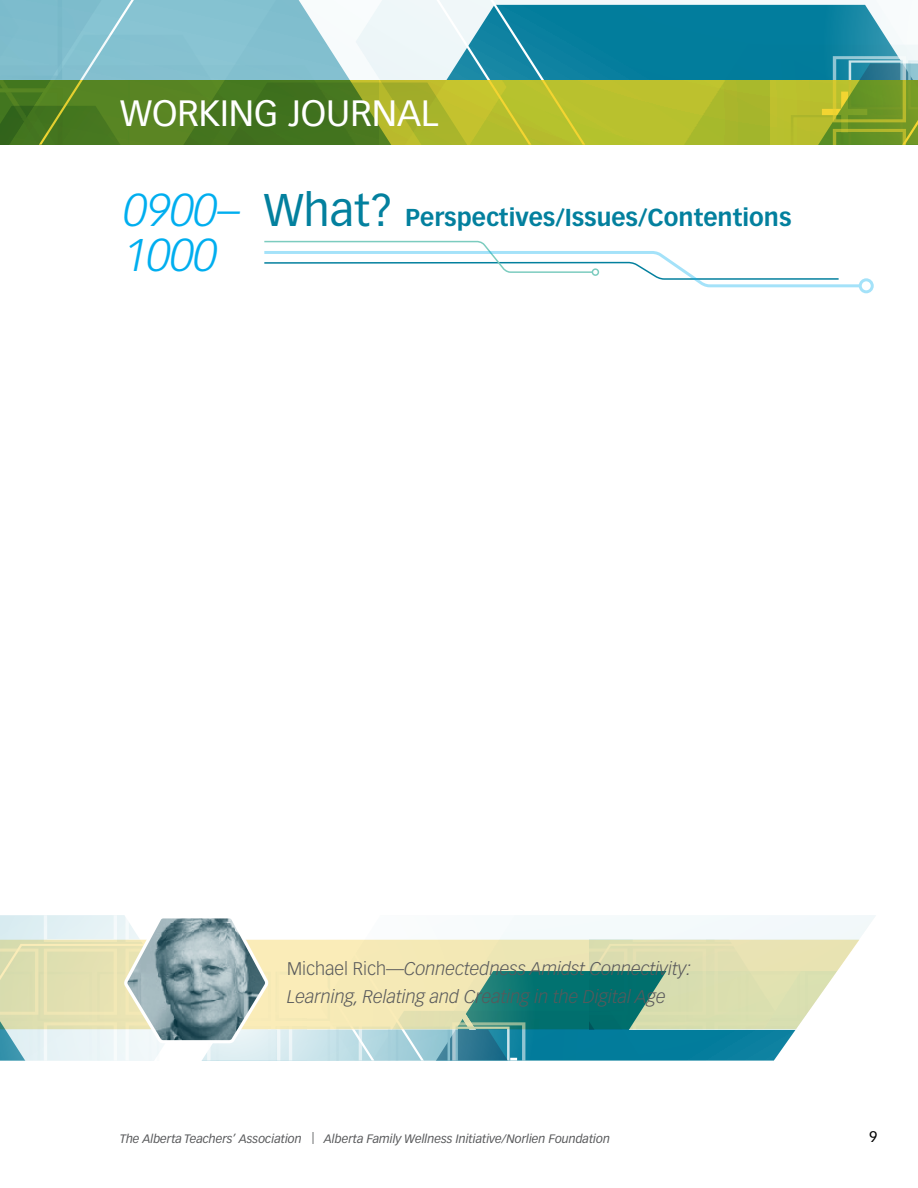
<style>
.page{position:relative;width:918px;height:1188px;background:#fff}
.page>*{position:absolute;margin:0;border:0;box-sizing:border-box;transform-origin:0 0}
.t1{font:italic 300 45px "Vectora LT Std";color:#00aeef}
.t2{font:36px "Vectora LT Std";color:#fff}
.t3{font:700 24px "Vectora LT Std";color:#03809e}
.t4{font:italic 300 18px/28.5px "Vectora LT Std";color:#58595b}
.t5{font:15px "Vectora LT Std";color:#000}
.t6{font:italic 12px "Vectora LT Std";color:#58595b}
.s1{font-weight:300;font-style:italic;font-size:45px;color:#00aeef}
.s2{font-weight:400;font-size:45px}
.s3{font-style:normal}
</style>
<div class="page">
<svg style="left:532px;top:0;width:113px;height:80px;background:#1586a3"></svg>
<svg style="left:507px;top:0;width:25px;height:80px;background:#288faa"></svg>
<svg style="left:645px;top:0;width:273px;height:80px;background:#3093ad"></svg>
<svg style="left:0;top:0;width:507px;height:80px"></svg>
<svg style="left:0;top:80px;width:918px;height:65px;background:#859f27"></svg>
<svg style="left:264px;top:240px;width:596px;height:49px"></svg>
<div style="left:859px;top:278px;width:15px;height:15px;border:3px solid #00aeef;border-radius:50%"></div>
<svg style="left:0;top:915px;width:876px;height:146px"></svg>
<h2 class="t2" style="left:120px;top:92px;width:320px">WORKING JOURNAL</h2>
<h3 class="t3" style="left:124px;top:203px;width:669px"><span class="s1">0900–</span> <span class="s2">WHAT?</span> Perspectives/Issues/Contentions</h3>
<h1 class="t1" style="left:124px;top:228px;width:95px">1000</h1>
<p class="t4" style="left:287px;top:954px;width:405px"><span class="s3">Michael Rich</span>—Connectedness Amidst Connectivity:<br>Learning, Relating and Creating in the Digital Age</p>
<p class="t6" style="left:120px;top:1132px;width:491px">The Alberta Teachers’ Association | Alberta Family Wellness Initiative/Norlien Foundation</p>
<p class="t5" style="left:869px;top:1128px;width:10px">9</p>
</div>
